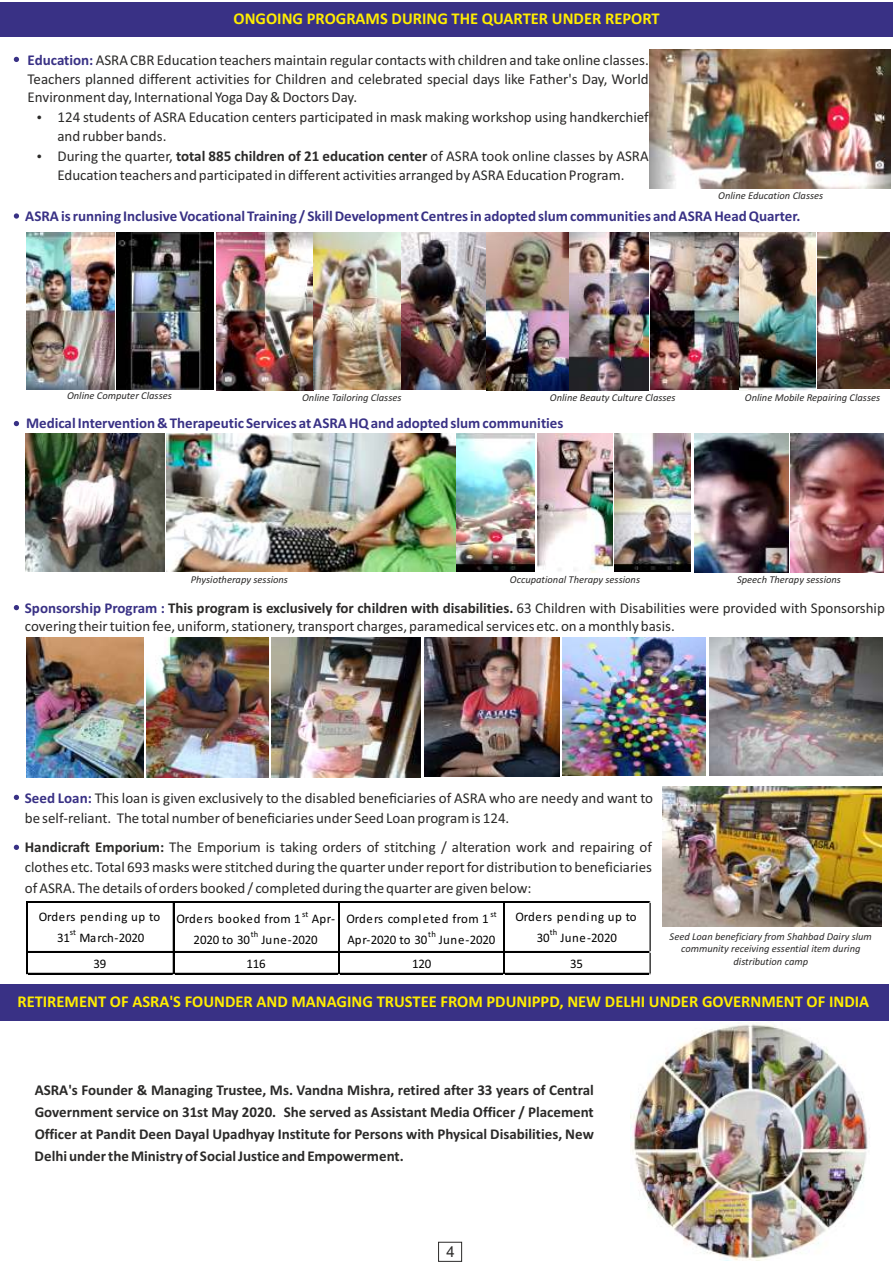
<style>
.page{position:relative;width:893px;height:1263px;background:#fff}
.page>*{position:absolute;margin:0;border:0;box-sizing:border-box;transform-origin:0 0}
.t1{font:700 16.5px "Calibri";color:#ffed00}
.t2{font:15px/19.5px "Calibri";color:#2b2a29}
.t3{font:700 15px/21.9px "Calibri";color:#2b2a29;text-align:justify}
.t4{font:700 15px "Calibri";color:#393185}
.t5{font:15px "Arial";color:#2b2a29}
.t6{font:13.05px "Calibri";color:#000}
.t7{font:13.05px/20.7px "Calibri";letter-spacing:.05em;color:#000}
.t8{font:13.05px "Calibri";letter-spacing:.035em;color:#000}
.t9{font:italic 10.5px/12.6px "Calibri";color:#2b2a29;text-align:center}
.t10{font:8.7px "Calibri";letter-spacing:.005em;color:#000}
.s1{font-weight:700;color:#393185}
.s2{font-weight:700}
</style>
<div class="page">
<svg style="left:14px;top:57px;width:5px;height:5px"></svg>
<svg style="left:14px;top:213px;width:5px;height:6px"></svg>
<svg style="left:14px;top:421px;width:5px;height:5px"></svg>
<svg style="left:14px;top:795px;width:5px;height:5px"></svg>
<svg style="left:14px;top:845px;width:5px;height:5px"></svg>
<svg style="left:14px;top:605px;width:5px;height:5px"></svg>
<img style="left:630px;top:1020px;width:240px;height:240px">
<div style="left:0;top:2px;width:893px;height:35px;background:#393185"></div>
<img style="left:650px;top:50px;width:241px;height:139px">
<img style="left:25px;top:434px;width:139px;height:138px">
<img style="left:457px;top:434px;width:78px;height:138px">
<img style="left:537px;top:434px;width:76px;height:138px">
<img style="left:695px;top:434px;width:93px;height:138px">
<img style="left:167px;top:434px;width:288px;height:138px">
<img style="left:615px;top:434px;width:76px;height:137px">
<img style="left:791px;top:433px;width:93px;height:140px">
<img style="left:26px;top:232px;width:88px;height:157px">
<img style="left:116px;top:232px;width:98px;height:158px">
<img style="left:216px;top:232px;width:184px;height:158px">
<img style="left:402px;top:232px;width:166px;height:158px">
<img style="left:570px;top:232px;width:78px;height:158px">
<img style="left:650px;top:232px;width:88px;height:158px">
<img style="left:740px;top:233px;width:150px;height:157px">
<img style="left:662px;top:787px;width:219px;height:140px">
<div style="left:0;top:984px;width:889px;height:36px;background:#393185"></div>
<img style="left:26px;top:638px;width:118px;height:139px">
<img style="left:147px;top:638px;width:121px;height:139px">
<img style="left:272px;top:638px;width:149px;height:139px">
<img style="left:424px;top:638px;width:135px;height:138px">
<img style="left:562px;top:638px;width:143px;height:138px">
<img style="left:709px;top:638px;width:174px;height:137px">
<hr style="left:28px;top:901px;width:623px;height:1px;background:#000">
<hr style="left:28px;top:951px;width:623px;height:1px;background:#000">
<hr style="left:27px;top:901px;width:1px;height:73px;background:#000">
<hr style="left:173px;top:902px;width:1px;height:72px;background:#000">
<hr style="left:339px;top:902px;width:1px;height:72px;background:#000">
<hr style="left:503px;top:902px;width:2px;height:72px;background:#000">
<hr style="left:28px;top:973px;width:623px;height:1px;background:#000">
<hr style="left:650px;top:902px;width:1px;height:72px;background:#d4d4d4">
<div style="left:438px;top:1242px;width:24px;height:19px;border:1px solid #2b2a29"></div>
<p class="t1" style="left:234px;top:12px;width:428px">ONGOING PROGRAMS DURING THE QUARTER UNDER REPORT</p>
<p class="t2" style="left:28px;top:52px;width:623px;line-height:18.9px;text-align:justify"><span class="s1">Education:</span> ASRA CBR Education teachers maintain regular contacts with children and take online classes.<br>Teachers planned different activities for Children and celebrated special days like Father's Day, World Environment day, International Yoga Day &amp; Doctors Day.</p>
<p class="t2" style="left:57px;top:108px;width:593px">124 students of ASRA Education centers participated in mask making workshop using handkerchief and rubber bands.<br>During the quarter, <span class="s2">total 885 children of 21 education center</span> of ASRA took online classes by ASRA Education teachers and participated in different activities arranged by ASRA Education Program.</p>
<p class="t4" style="left:25px;top:210px;width:777px">ASRA is running Inclusive Vocational Training / Skill Development Centres in adopted slum communities and ASRA Head Quarter.</p>
<p class="t9" style="left:718px;top:190px;width:107px">Online Education Classes</p>
<p class="t9" style="left:67px;top:390px;width:106px">Online Computer Classes</p>
<p class="t9" style="left:302px;top:392px;width:101px">Online Tailoring Classes</p>
<p class="t9" style="left:550px;top:392px;width:127px">Online Beauty Culture Classes</p>
<p class="t9" style="left:745px;top:392px;width:137px">Online Mobile Repairing Classes</p>
<p class="t4" style="left:26px;top:416px;width:539px">Medical Intervention &amp; Therapeutic Services at ASRA HQ and adopted slum communities</p>
<p class="t9" style="left:191px;top:574px;width:99px">Physiotherapy sessions</p>
<p class="t9" style="left:510px;top:574px;width:132px">Occupational Therapy sessions</p>
<p class="t9" style="left:737px;top:574px;width:105px">Speech Therapy sessions</p>
<p class="t2" style="left:25px;top:600px;width:862px;line-height:18.1px"><span class="s1">Sponsorship Program :</span> <span class="s2">This program is exclusively for children with disabilities.</span> 63 Children with Disabilities were provided with Sponsorship covering their tuition fee, uniform, stationery, transport charges, paramedical services etc. on a monthly basis.</p>
<p class="t2" style="left:25px;top:789px;width:630px;line-height:20.1px"><span class="s1">Seed Loan:</span> This loan is given exclusively to the disabled beneficiaries of ASRA who are needy and want to be self-reliant. The total number of beneficiaries under Seed Loan program is 124.</p>
<p class="t2" style="left:25px;top:838px;width:629px;line-height:20.1px;text-align:justify"><span class="s2">Handicraft Emporium:</span> The Emporium is taking orders of stitching / alteration work and repairing of clothes etc. Total 693 masks were stitched during the quarter under report for distribution to beneficiaries of ASRA. The details of orders booked / completed during the quarter are given below:</p>
<p class="t7" style="left:57px;top:907px;width:105px;text-indent:-18px">Orders pending up to<br>31</p>
<p class="t10" style="left:70px;top:928px;width:8px">st</p>
<p class="t6" style="left:80px;top:932px;width:66px">March-2020</p>
<p class="t10" style="left:302px;top:910px;width:8px">st</p>
<p class="t7" style="left:176px;top:909px;width:126px">Orders booked from 1</p>
<p class="t6" style="left:312px;top:913px;width:25px">Apr-</p>
<p class="t10" style="left:491px;top:910px;width:8px">st</p>
<p class="t8" style="left:346px;top:913px;width:144px">Orders completed from 1</p>
<p class="t10" style="left:251px;top:931px;width:9px">th</p>
<p class="t6" style="left:194px;top:934px;width:58px">2020 to 30</p>
<p class="t6" style="left:261px;top:934px;width:58px">June-2020</p>
<p class="t10" style="left:428px;top:931px;width:9px">th</p>
<p class="t6" style="left:347px;top:934px;width:81px">Apr-2020 to 30</p>
<p class="t6" style="left:439px;top:934px;width:58px">June-2020</p>
<p class="t7" style="left:537px;top:907px;width:101px;text-indent:-22px">Orders pending up to<br>30</p>
<p class="t10" style="left:550px;top:928px;width:9px">th</p>
<p class="t6" style="left:560px;top:932px;width:58px">June-2020</p>
<p class="t6" style="left:94px;top:958px;width:14px">39</p>
<p class="t6" style="left:246px;top:958px;width:21px">116</p>
<p class="t6" style="left:412px;top:958px;width:21px">120</p>
<p class="t6" style="left:570px;top:958px;width:14px">35</p>
<p class="t9" style="left:670px;top:931px;width:204px">Seed Loan beneficiary from Shahbad Dairy slum community receiving essential item during distribution camp</p>
<p class="t1" style="left:17px;top:994px;width:853px">RETIREMENT OF ASRA'S FOUNDER AND MANAGING TRUSTEE FROM PDUNIPPD, NEW DELHI UNDER GOVERNMENT OF INDIA</p>
<p class="t3" style="left:35px;top:1080px;width:561px">ASRA's Founder &amp; Managing Trustee, Ms. Vandna Mishra, retired after 33 years of Central Government service on 31st May 2020. She served as Assistant Media Officer / Placement Officer at Pandit Deen Dayal Upadhyay Institute for Persons with Physical Disabilities, New Delhi under the Ministry of Social Justice and Empowerment.</p>
<p class="t5" style="left:446px;top:1246px;width:10px">4</p>
</div>
